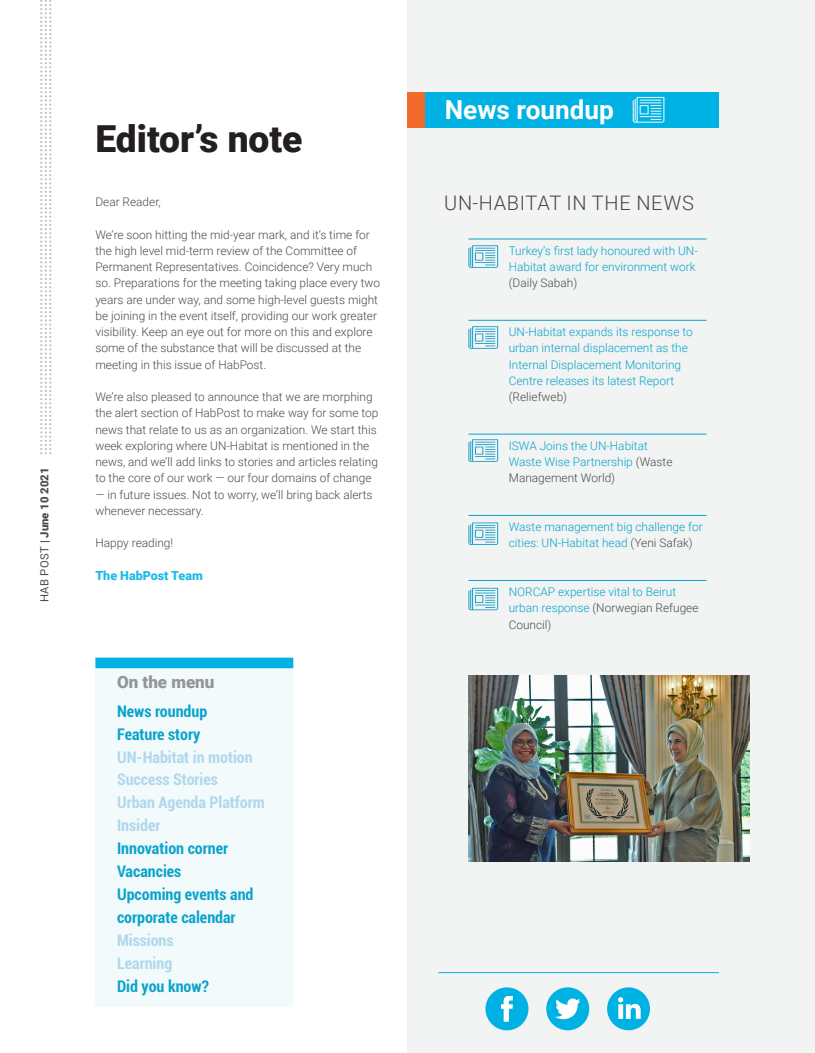
<style>
.page{position:relative;width:815px;height:1053px;background:#fff}
.page>*{position:absolute;margin:0;border:0;box-sizing:border-box;transform-origin:0 0}
.t1{font:900 37.25px "Roboto";color:#231f20}
.t2{font:700 26.25px "Roboto";color:#fff}
.t3{font:300 20px "Roboto";letter-spacing:.035em;color:#474749}
.t4{font:900 17px "Roboto";color:#939598}
.t5{font:700 condensed 16px/22.9px "Roboto";color:#09a3cb}
.t6{font:700 condensed 16px/22.9px "Roboto";color:#afd8eb}
.Bodytext{font:900 12.5px "Roboto";color:#1bbbe6}
.Bodytext-2{font:300 11.88px/16.2px "Roboto";color:#4b4c4d}
.News_Roundup_-_Heade{font:300 11.88px/16.2px "Roboto";color:#09a3cb}
.t7{font:900 11.25px "Roboto";color:#4b4c4d}
.s1{font-weight:400}
.s2{color:#4b4c4d}
</style>
<div class="page">
<div style="left:407px;top:0;width:408px;height:1052px;background:#f2f3f3"></div>
<div style="left:425px;top:92px;width:294px;height:35px;background:#00b2e3"></div>
<div style="left:407px;top:92px;width:18px;height:35px;background:#f26b2b"></div>
<hr style="left:438px;top:972px;width:281px;height:1px;background:#00b2e3">
<div style="left:546px;top:987px;width:43px;height:43px;background:#00b2e3;border-radius:50%"></div>
<svg style="left:555px;top:998px;width:25px;height:21px"></svg>
<div style="left:485px;top:987px;width:43px;height:43px;background:#00b2e3;border-radius:50%"></div>
<svg style="left:501px;top:996px;width:12px;height:25px"></svg>
<div style="left:607px;top:987px;width:43px;height:43px;background:#00b2e3;border-radius:50%"></div>
<svg style="left:618px;top:997px;width:23px;height:21px"></svg>
<div style="left:95px;top:657px;width:198px;height:349px;background:#f3fafc"></div>
<div style="left:95px;top:657px;width:198px;height:11px;background:#00b2e3"></div>
<hr style="left:468px;top:239px;width:239px;height:1px;background:#09a3cb">
<hr style="left:468px;top:320px;width:239px;height:1px;background:#09a3cb">
<hr style="left:468px;top:434px;width:239px;height:1px;background:#09a3cb">
<hr style="left:468px;top:515px;width:239px;height:1px;background:#09a3cb">
<hr style="left:468px;top:580px;width:239px;height:1px;background:#09a3cb">
<svg style="left:633px;top:97px;width:31px;height:26px"></svg>
<svg style="left:468px;top:245px;width:30px;height:23px"></svg>
<svg style="left:468px;top:439px;width:30px;height:22px"></svg>
<svg style="left:468px;top:522px;width:30px;height:23px"></svg>
<svg style="left:468px;top:587px;width:30px;height:23px"></svg>
<svg style="left:468px;top:326px;width:30px;height:23px"></svg>
<img style="left:468px;top:675px;width:281px;height:186px">
<svg style="left:40px;top:0;width:11px;height:454px"></svg>
<p class="t7" style="left:37px;top:602px;width:136px;rotate:-90deg"><span class="s1">HAB POST</span> | June 10 2021</p>
<p class="t1" style="left:95px;top:113px;width:209px">Editor’s note</p>
<p class="Bodytext-2" style="left:95px;top:193px;width:67px">Dear Reader,</p>
<p class="Bodytext-2" style="left:95px;top:226px;width:286px">We’re soon hitting the mid-year mark, and it’s time for the high level mid-term review of the Committee of Permanent Representatives. Coincidence? Very much so. Preparations for the meeting taking place every two years are under way, and some high-level guests might be joining in the event itself, providing our work greater visibility. Keep an eye out for more on this and explore some of the substance that will be discussed at the meeting in this issue of HabPost.</p>
<p class="Bodytext-2" style="left:95px;top:388px;width:284px">We’re also pleased to announce that we are morphing the alert section of HabPost to make way for some top news that relate to us as an organization. We start this week exploring where UN-Habitat is mentioned in the news, and we’ll add links to stories and articles relating to the core of our work — our four domains of change</p>
<p class="Bodytext-2" style="left:95px;top:486px;width:279px">— in future issues. Not to worry, we’ll bring back alerts whenever necessary.</p>
<p class="Bodytext-2" style="left:95px;top:534px;width:79px">Happy reading!</p>
<p class="Bodytext" style="left:95px;top:566px;width:109px">The HabPost Team</p>
<p class="t4" style="left:117px;top:670px;width:99px">On the menu</p>
<p class="t5" style="left:117px;top:699px;width:92px">News roundup</p>
<p class="t5" style="left:117px;top:721px;width:85px">Feature story</p>
<p class="t6" style="left:117px;top:744px;width:137px">UN-Habitat in motion</p>
<p class="t6" style="left:117px;top:767px;width:102px">Success Stories</p>
<p class="t6" style="left:117px;top:790px;width:149px">Urban Agenda Platform<br>Insider</p>
<p class="t5" style="left:117px;top:836px;width:113px">Innovation corner</p>
<p class="t5" style="left:117px;top:859px;width:66px">Vacancies</p>
<p class="t5" style="left:117px;top:882px;width:138px">Upcoming events and corporate calendar</p>
<p class="t6" style="left:117px;top:928px;width:58px">Missions</p>
<p class="t6" style="left:117px;top:951px;width:57px">Learning</p>
<p class="t5" style="left:117px;top:974px;width:93px">Did you know?</p>
<p class="t2" style="left:445px;top:91px;width:171px">News roundup</p>
<p class="t3" style="left:444px;top:189px;width:251px">UN-HABITAT IN THE NEWS</p>
<p class="News_Roundup_-_Heade" style="left:509px;top:242px;width:190px">Turkey’s first lady honoured with UN-<br>Habitat award for environment work <span class="s2">(Daily Sabah)</span></p>
<p class="News_Roundup_-_Heade" style="left:509px;top:323px;width:185px">UN-Habitat expands its response to urban internal displacement as the<br>Internal Displacement Monitoring<br>Centre releases its latest Report <span class="s2">(Reliefweb)</span></p>
<p class="News_Roundup_-_Heade" style="left:509px;top:437px;width:165px">ISWA Joins the UN-Habitat<br>Waste Wise Partnership <span class="s2">(Waste<br>Management World)</span></p>
<p class="News_Roundup_-_Heade" style="left:509px;top:518px;width:195px">Waste management big challenge for cities: UN-Habitat head <span class="s2">(Yeni Safak)</span></p>
<p class="News_Roundup_-_Heade" style="left:509px;top:583px;width:191px">NORCAP expertise vital to Beirut urban response <span class="s2">(Norwegian Refugee<br>Council)</span></p>
</div>
